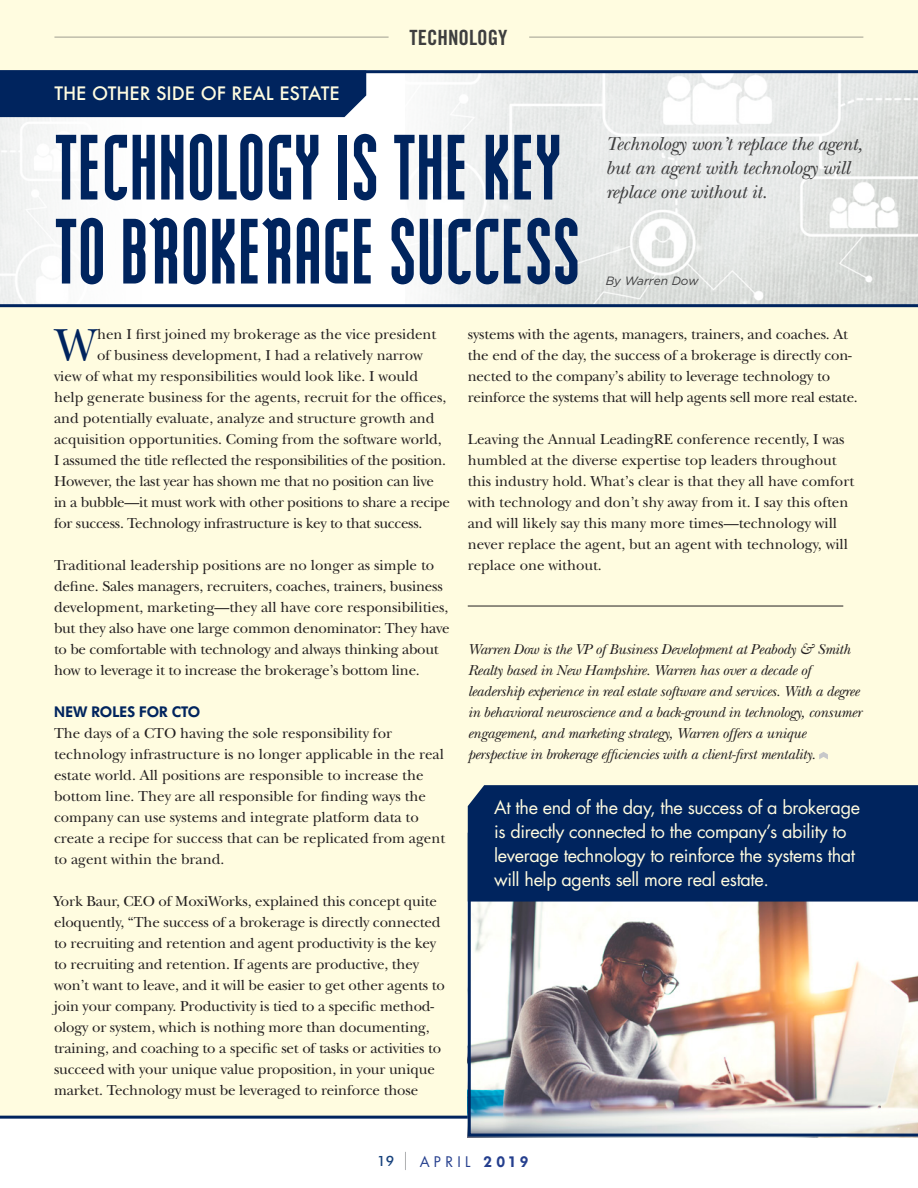
<style>
.page{position:relative;width:918px;height:1188px;background:#fff}
.page>*{position:absolute;margin:0;border:0;box-sizing:border-box;transform-origin:0 0}
.t1{font:900 111px/84px "Modula";color:#00245e}
.t2{font:46.8px "New Baskerville";color:#00245e}
.t3{font:21px "Trade Gothic LT Std Bd Cn 20";color:#3e3e3f}
.t4{font:italic 19.5px/24px "New Baskerville";letter-spacing:-.01em;color:#3e3e3f}
.t5{font:18px/24px "Futura Std";letter-spacing:-.02em;color:#fffce0}
.t6{font:500 18px "Futura";color:#fffce0}
.t7{font:15px/21px "New Baskerville";letter-spacing:-.01em;color:#231f20}
.t8{font:italic 15px/21px "New Baskerville";letter-spacing:-.015em;color:#231f20}
.t9{font:600 15px "Futura BQ";color:#00245e}
.t10{font:14.25px "Futura Std";letter-spacing:.3em;color:#253f8e}
.t11{font:500 14.25px "Futura BT";color:#17427d}
.t12{font:italic 12px "Gotham";letter-spacing:-.005em;color:#3e3e3f}
.s1{font-family:"Futura BQ";font-weight:600;font-size:15px}
</style>
<div class="page">
<img style="left:406px;top:73px;width:512px;height:231px">
<div style="left:0;top:307px;width:918px;height:810px;background:#fffce0"></div>
<div style="left:0;top:0;width:918px;height:72px;background:#fffce0"></div>
<hr style="left:529px;top:37px;width:335px;height:1px;background:#3e3e3f">
<hr style="left:468px;top:606px;width:375px;height:1px;background:#231f20">
<svg style="left:819px;top:752px;width:9px;height:7px"></svg>
<hr style="left:54px;top:37px;width:335px;height:1px;background:#3e3e3f">
<div style="left:0;top:73px;width:366px;height:44px;background:#00245e"></div>
<hr style="left:0;top:70px;width:918px;height:3px;background:#00245e">
<hr style="left:0;top:304px;width:918px;height:3px;background:#00245e">
<img style="left:466px;top:830px;width:452px;height:308px">
<hr style="left:0;top:1116px;width:468px;height:3px;background:#00245e">
<svg style="left:405px;top:1152px;width:1px;height:18px"></svg>
<div style="left:468px;top:785px;width:450px;height:117px;background:#00245e"></div>
<p class="t3" style="left:410px;top:25px;width:99px">TECHNOLOGY</p>
<p class="t6" style="left:54px;top:81px;width:287px">THE OTHER SIDE OF REAL ESTATE</p>
<p class="t1" style="left:54px;top:124px;width:527px">TECHNOLOGY IS THE KEY<br>TO BROKERAGE SUCCESS</p>
<p class="t4" style="left:606px;top:132px;width:259px">Technology won’t replace the agent, but an agent with technology will replace one without it.</p>
<p class="t12" style="left:606px;top:274px;width:94px">By Warren Dow</p>
<p class="t2" style="left:55px;top:318px;width:44px">W</p>
<p class="t7" style="left:97px;top:324px;width:341px">hen I first joined my brokerage as the vice president</p>
<p class="t7" style="left:97px;top:345px;width:327px">of business development, I had a relatively narrow</p>
<p class="t7" style="left:54px;top:366px;width:366px">view of what my responsibilities would look like. I would</p>
<p class="t7" style="left:54px;top:387px;width:394px">help generate business for the agents, recruit for the offices,</p>
<p class="t7" style="left:54px;top:408px;width:382px">and potentially evaluate, analyze and structure growth and</p>
<p class="t7" style="left:54px;top:429px;width:389px">acquisition opportunities. Coming from the software world,</p>
<p class="t7" style="left:54px;top:450px;width:394px">I assumed the title reflected the responsibilities of the position.</p>
<p class="t7" style="left:54px;top:471px;width:382px">However, the last year has shown me that no position can live</p>
<p class="t7" style="left:54px;top:492px;width:397px">in a bubble—it must work with other positions to share a recipe</p>
<p class="t7" style="left:54px;top:513px;width:370px">for success. Technology infrastructure is key to that success.</p>
<p class="t7" style="left:54px;top:555px;width:397px">Traditional leadership positions are no longer as simple to define. Sales managers, recruiters, coaches, trainers, business development, marketing—they all have core responsibilities, but they also have one large common denominator: They have to be comfortable with technology and always thinking about how to leverage it to increase the brokerage’s bottom line.</p>
<p class="t9" style="left:54px;top:703px;width:148px">NEW ROLES FOR CTO</p>
<p class="t7" style="left:54px;top:723px;width:393px">The days of a CTO having the sole responsibility for technology infrastructure is no longer applicable in the real estate world. All positions are responsible to increase the bottom line. They are all responsible for finding ways the company can use systems and integrate platform data to create a recipe for success that can be replicated from agent to agent within the brand.</p>
<p class="t7" style="left:54px;top:891px;width:392px">York Baur, CEO of MoxiWorks, explained this concept quite eloquently, “The success of a brokerage is directly connected to recruiting and retention and agent productivity is the key to recruiting and retention. If agents are productive, they won’t want to leave, and it will be easier to get other agents to join your company. Productivity is tied to a specific method&shy;ology or system, which is nothing more than documenting, training, and coaching to a specific set of tasks or activities to succeed with your unique value proposition, in your unique market. Technology must be leveraged to reinforce those</p>
<p class="t7" style="left:468px;top:324px;width:391px">systems with the agents, managers, trainers, and coaches. At the end of the day, the success of a brokerage is directly con&shy;nected to the company’s ability to leverage technology to reinforce the systems that will help agents sell more real estate.</p>
<p class="t7" style="left:468px;top:429px;width:388px">Leaving the Annual LeadingRE conference recently, I was humbled at the diverse expertise top leaders throughout this industry hold. What’s clear is that they all have comfort with technology and don’t shy away from it. I say this often and will likely say this many more times—technology will never replace the agent, but an agent with technology, will replace one without.</p>
<p class="t8" style="left:468px;top:639px;width:395px">Warren Dow is the VP of Business Development at Peabody &amp; Smith Realty based in New Hampshire. Warren has over a decade of leadership experience in real estate software and services. With a degree in behavioral neuroscience and a back-ground in technology, consumer engagement, and marketing strategy, Warren offers a unique perspective in brokerage efficiencies with a client-first mentality.</p>
<p class="t5" style="left:494px;top:796px;width:367px">At the end of the day, the success of a brokerage is directly connected to the company’s ability to leverage technology to reinforce the systems that will help agents sell more real estate.</p>
<p class="t11" style="left:377px;top:1153px;width:19px">19</p>
<p class="t10" style="left:420px;top:1152px;width:111px">APRIL <span class="s1">2019</span></p>
</div>
